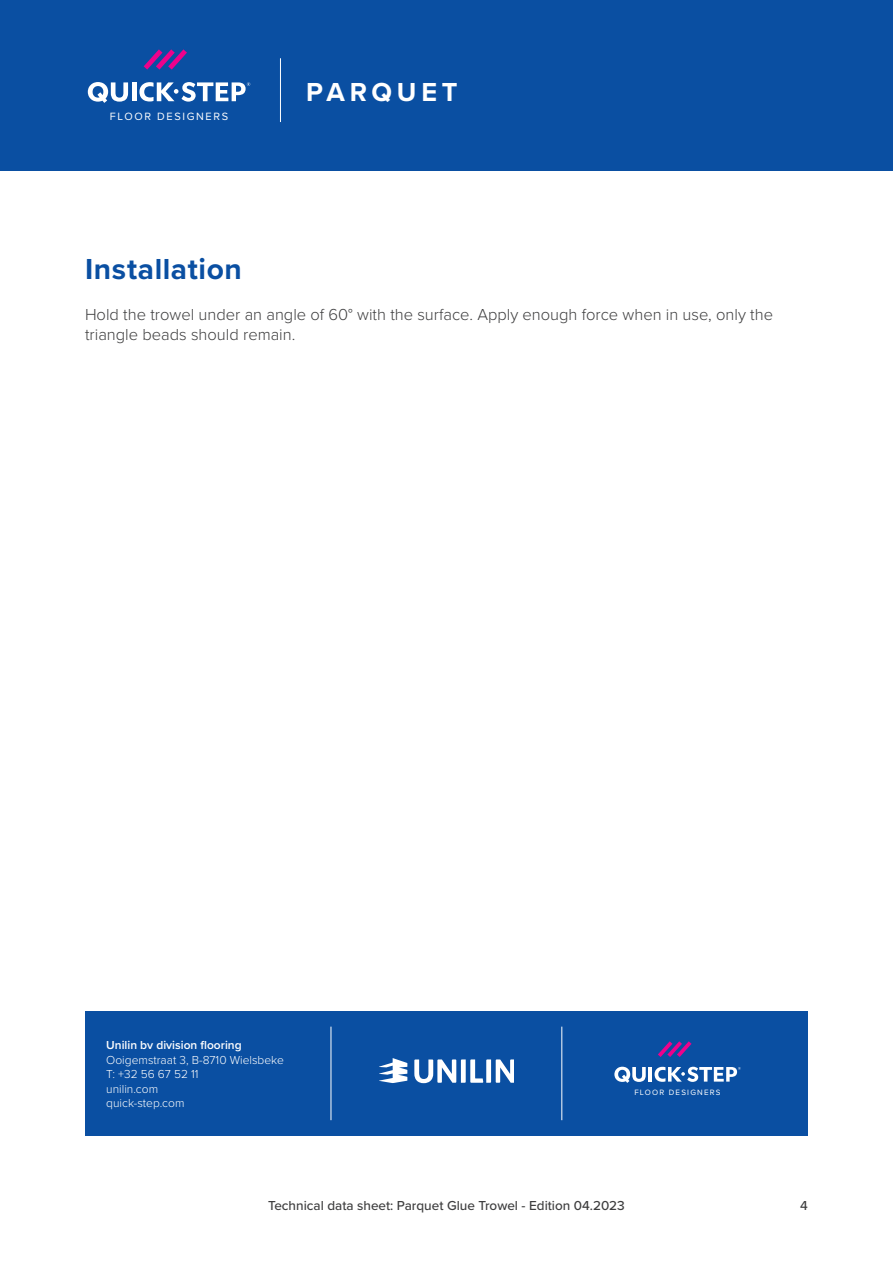
<style>
.page{position:relative;width:893px;height:1263px;background:#fff}
.page>*{position:absolute;margin:0;border:0;box-sizing:border-box;transform-origin:0 0}
.t1{font:700 30px "Proxima Nova";letter-spacing:.02em;color:#0a4fa2}
.Range{font:700 27px "Proxima Nova";letter-spacing:.175em;color:#fff}
.BodyText{font:300 16.5px/19.8px "Proxima Nova";color:#3e3e3f}
.t2{font:500 13.5px "Proxima Nova";color:#3e3e3f}
.t3{font:300 12px/14.4px "Proxima Nova";color:#fff}
.FloorDesigners{font:10.95px "Proxima Nova";letter-spacing:.15em;color:#fff}
.FloorDesigners-2{font:7.95px "Proxima Nova";letter-spacing:.15em;color:#fff}
.s1{font-weight:600}
</style>
<div class="page">
<div style="left:0;top:0;width:893px;height:170px;background:#0a4fa2"></div>
<hr style="left:280px;top:58px;width:1px;height:64px;background:#fff">
<svg style="left:144px;top:49px;width:43px;height:21px"></svg>
<svg style="left:88px;top:82px;width:40px;height:21px"></svg>
<hr style="left:132px;top:82px;width:4px;height:19px;background:#fff">
<svg style="left:139px;top:82px;width:111px;height:20px"></svg>
<div style="left:85px;top:1011px;width:723px;height:124px;background:#0a4fa2"></div>
<svg style="left:414px;top:1059px;width:100px;height:24px"></svg>
<svg style="left:379px;top:1058px;width:28px;height:25px"></svg>
<svg style="left:658px;top:1041px;width:33px;height:16px"></svg>
<svg style="left:614px;top:1067px;width:32px;height:16px"></svg>
<hr style="left:649px;top:1067px;width:3px;height:14px;background:#fff">
<svg style="left:655px;top:1067px;width:86px;height:15px"></svg>
<hr style="left:331px;top:1027px;width:1px;height:93px;background:#fff">
<hr style="left:562px;top:1027px;width:1px;height:93px;background:#fff">
<p class="FloorDesigners" style="left:110px;top:108px;width:120px">FLOOR DESIGNERS</p>
<p class="Range" style="left:306px;top:72px;width:153px">PARQUET</p>
<p class="t1" style="left:85px;top:246px;width:158px">Installation</p>
<p class="BodyText" style="left:85px;top:304px;width:689px">Hold the trowel under an angle of 60° with the surface. Apply enough force when in use, only the triangle beads should remain.</p>
<p class="t3" style="left:106px;top:1037px;width:179px"><span class="s1">Unilin bv division flooring<br></span>Ooigemstraat 3, B-8710 Wielsbeke<br>T: +32 56 67 52 11<br>unilin.com<br>quick-step.com</p>
<p class="FloorDesigners-2" style="left:634px;top:1087px;width:88px">FLOOR DESIGNERS</p>
<p class="t2" style="left:268px;top:1195px;width:358px">Technical data sheet: Parquet Glue Trowel - Edition 04.2023</p>
<p class="t2" style="left:800px;top:1195px;width:9px">4</p>
</div>
